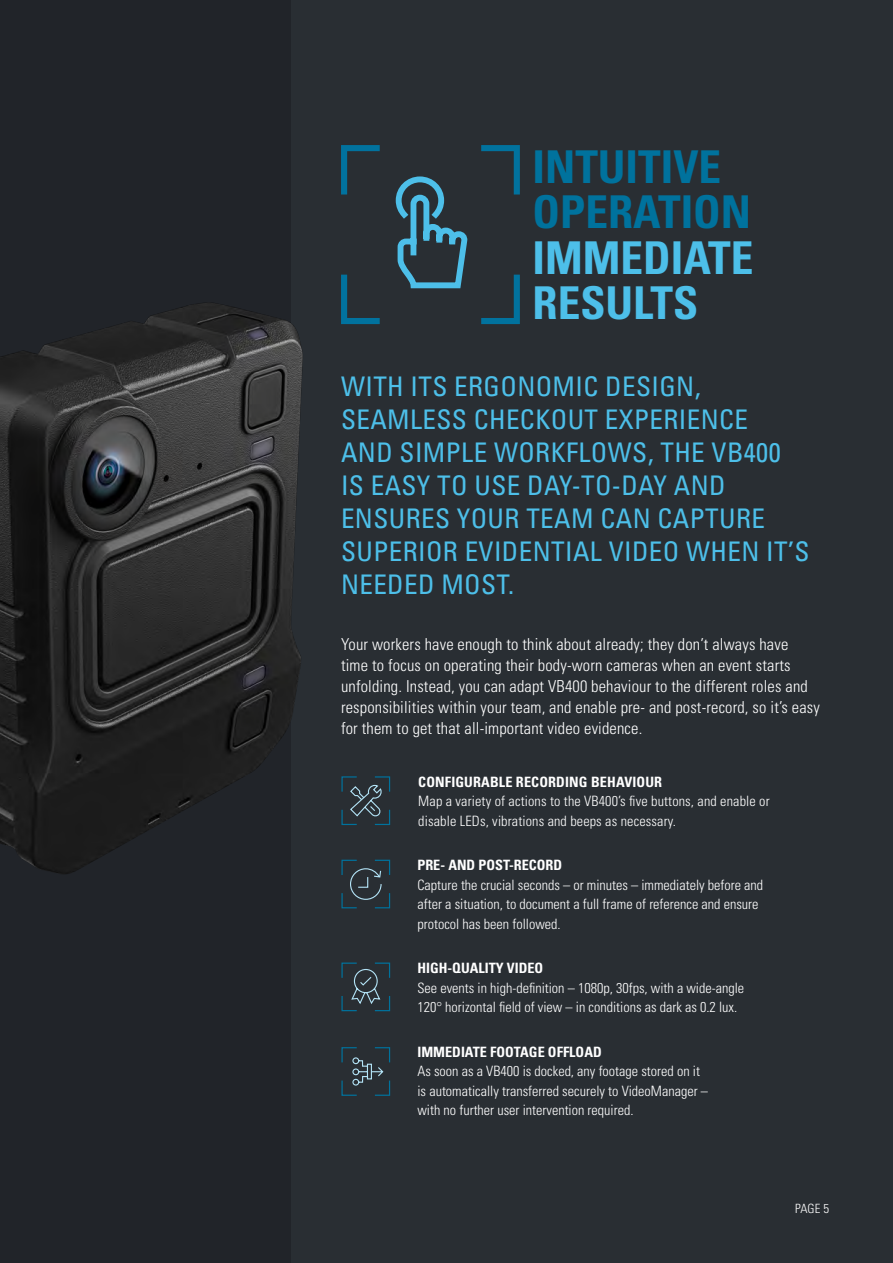
<style>
.page{position:relative;width:893px;height:1263px;background:#292e33}
.page>*{position:absolute;margin:0;border:0;box-sizing:border-box;transform-origin:0 0}
.t1{font:700 condensed 45.3px/45.3px "Univers LT Std";color:#00729d}
.t2{font:condensed 27px/33px "Univers LT Std";letter-spacing:.015em;color:#4dbfe9}
.t3{font:300 condensed 16.5px/21px "Univers LT Std";letter-spacing:.01em;color:#fff}
.t4{font:300 condensed 14.25px/19.5px "Univers LT Std";color:#fff}
.t5{font:300 condensed 12.75px "Univers LT Std";color:#fff}
.s1{color:#4dbfe9}
.s2{font-weight:700}
</style>
<div class="page">
<div style="left:0;top:0;width:290px;height:1263px;background:#212429"></div>
<img style="left:1px;top:274px;width:346px;height:600px">
<svg style="left:481px;top:145px;width:39px;height:49px"></svg>
<svg style="left:341px;top:145px;width:39px;height:49px"></svg>
<svg style="left:481px;top:275px;width:39px;height:49px"></svg>
<svg style="left:341px;top:275px;width:39px;height:49px"></svg>
<div style="left:353px;top:157px;width:154px;height:154px;background:#292e33"></div>
<svg style="left:395px;top:176px;width:73px;height:113px"></svg>
<svg style="left:341px;top:1047px;width:50px;height:49px"></svg>
<svg style="left:341px;top:776px;width:50px;height:50px"></svg>
<svg style="left:341px;top:859px;width:50px;height:50px"></svg>
<svg style="left:341px;top:962px;width:50px;height:50px"></svg>
<hr style="left:0;top:37px;width:1px;height:1188px;background:#fff">
<p class="t1" style="left:533px;top:144px;width:222px">INTUITIVE<br>OPERATION<br><span class="s1">IMMEDIATE<br>RESULTS</span></p>
<p class="t2" style="left:341px;top:369px;width:470px">WITH ITS ERGONOMIC DESIGN,<br>SEAMLESS CHECKOUT EXPERIENCE<br>AND SIMPLE WORKFLOWS, THE VB400<br>IS EASY TO USE DAY-TO-DAY AND<br>ENSURES YOUR TEAM CAN CAPTURE<br>SUPERIOR EVIDENTIAL VIDEO WHEN IT’S<br>NEEDED MOST.</p>
<p class="t3" style="left:341px;top:633px;width:480px">Your workers have enough to think about already; they don’t always have<br>time to focus on operating their body-worn cameras when an event starts unfolding. Instead, you can adapt VB400 behaviour to the different roles and responsibilities within your team, and enable pre- and post-record, so it’s easy for them to get that all-important video evidence.</p>
<p class="t4" style="left:418px;top:772px;width:353px"><span class="s2">CONFIGURABLE RECORDING BEHAVIOUR<br></span>Map a variety of actions to the VB400’s five buttons, and enable or disable LEDs, vibrations and beeps as necessary.</p>
<p class="t4" style="left:417px;top:855px;width:347px"><span class="s2">PRE- AND POST-RECORD<br></span>Capture the crucial seconds – or minutes – immediately before and after a situation, to document a full frame of reference and ensure protocol has been followed.</p>
<p class="t4" style="left:417px;top:959px;width:328px"><span class="s2">HIGH-QUALITY VIDEO<br></span>See events in high-definition – 1080p, 30fps, with a wide-angle<br>120° horizontal field of view – in conditions as dark as 0.2 lux.</p>
<p class="t4" style="left:417px;top:1042px;width:292px"><span class="s2">IMMEDIATE FOOTAGE OFFLOAD<br></span>As soon as a VB400 is docked, any footage stored on it is automatically transferred securely to VideoManager – with no further user intervention required.</p>
<p class="t5" style="left:795px;top:1201px;width:36px">PAGE 5</p>
</div>
